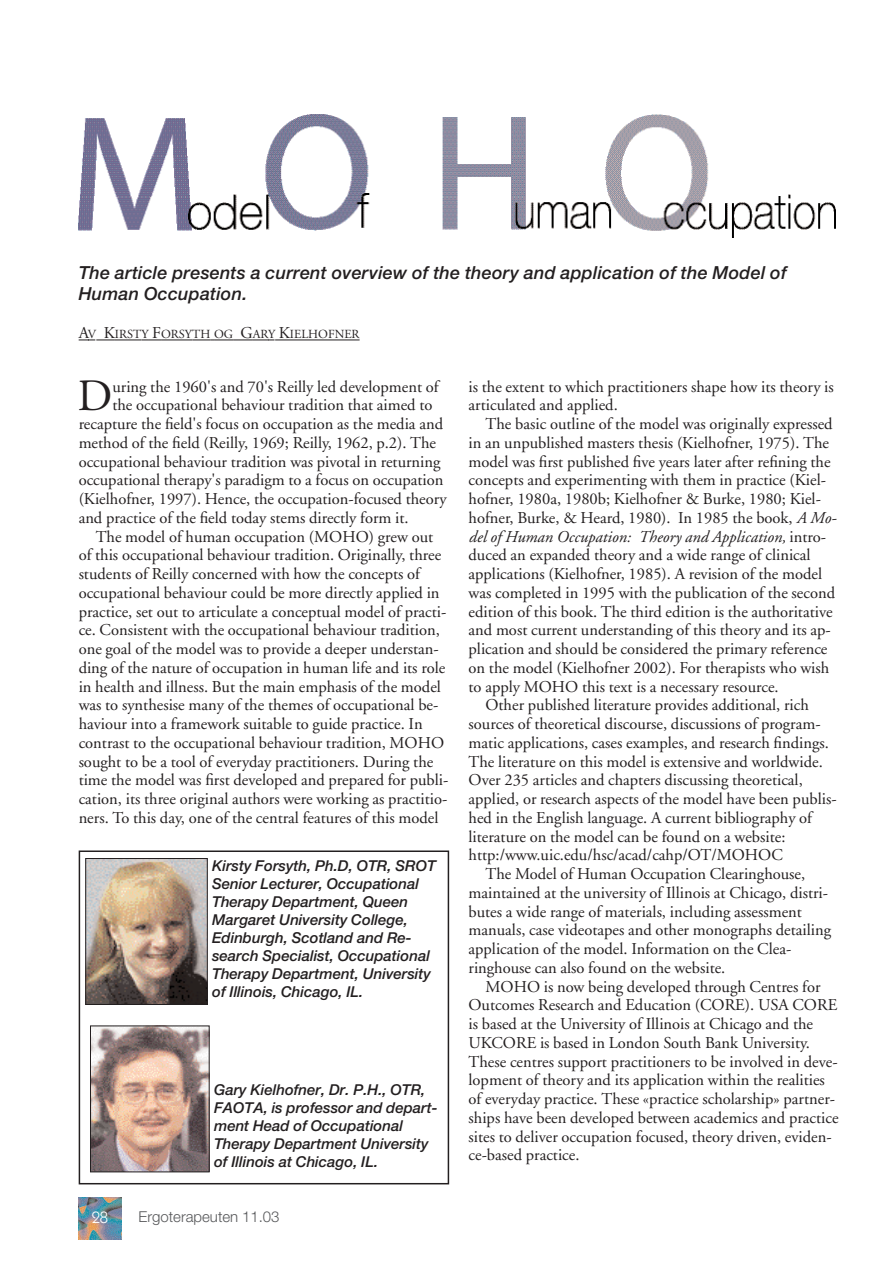
<style>
.page{position:relative;width:893px;height:1263px;background:#fff}
.page>*{position:absolute;margin:0;border:0;box-sizing:border-box;transform-origin:0 0}
.t1{font:44.7px "Adobe Garamond";color:#231f20}
.t2{font:italic 500 18px/21px "Helvetica Neue";letter-spacing:.01em;color:#231f20}
.t3{font:16.5px/18.8px "Adobe Garamond";color:#231f20}
.t4{font:italic 16.5px "Adobe Garamond";color:#231f20}
.t5{font:16.5px "Itc Kabel";color:#fff}
.t6{font:italic 500 15px/18px "Helvetica Neue";color:#231f20}
.t7{font:300 15px "Helvetica Neue";color:#57585a}
.t8{font:12.3px "Adobe Garamond";color:#231f20}
.s1{font-size:16.5px}
.s2{font-style:italic}
.s3{font-style:normal}
</style>
<div class="page">
<img style="left:79px;top:1197px;width:42px;height:43px">
<img style="left:83px;top:115px;width:624px;height:41px">
<img style="left:79px;top:156px;width:757px;height:81px">
<svg style="left:79px;top:339px;width:82px;height:1px"></svg>
<hr style="left:161px;top:339px;width:31px;height:1px;background:#231f20">
<svg style="left:192px;top:339px;width:98px;height:1px"></svg>
<hr style="left:290px;top:339px;width:70px;height:1px;background:#231f20">
<div style="left:79px;top:850px;width:370px;height:334px;border:2px solid #231f20"></div>
<img style="left:92px;top:1027px;width:116px;height:143px">
<div style="left:90px;top:1025px;width:120px;height:147px;border:1px solid #231f20"></div>
<img style="left:87px;top:860px;width:119px;height:143px">
<div style="left:85px;top:858px;width:123px;height:147px;border:1px solid #231f20"></div>
<p class="t2" style="left:79px;top:264px;width:710px">The article presents a current overview of the theory and application of the Model of<br>Human Occupation.</p>
<p class="t8" style="left:79px;top:329px;width:282px"><span class="s1">A</span>V <span class="s1">K</span>IRSTY <span class="s1">F</span>ORSYTH OG <span class="s1">G</span>ARY <span class="s1">K</span>IELHOFNER</p>
<h1 class="t1" style="left:78px;top:378px;width:36px">D</h1>
<p class="t3" style="left:112px;top:378px;width:328px">uring the 1960's and 70's Reilly led development of</p>
<p class="t3" style="left:112px;top:397px;width:322px">the occupational behaviour tradition that aimed to</p>
<p class="t3" style="left:79px;top:416px;width:366px">recapture the field's focus on occupation as the media and</p>
<p class="t3" style="left:79px;top:435px;width:359px">method of the field (Reilly, 1969; Reilly, 1962, p.2). The</p>
<p class="t3" style="left:79px;top:453px;width:363px">occupational behaviour tradition was pivotal in returning</p>
<p class="t3" style="left:79px;top:472px;width:366px">occupational therapy's paradigm to a focus on occupation</p>
<p class="t3" style="left:79px;top:491px;width:370px">(Kielhofner, 1997). Hence, the occupation-focused theory</p>
<p class="t3" style="left:79px;top:510px;width:331px">and practice of the field today stems directly form it.</p>
<p class="t3" style="left:96px;top:528px;width:339px">The model of human occupation (MOHO) grew out</p>
<p class="t3" style="left:79px;top:547px;width:364px">of this occupational behaviour tradition. Originally, three</p>
<p class="t3" style="left:79px;top:566px;width:343px">students of Reilly concerned with how the concepts of</p>
<p class="t3" style="left:79px;top:585px;width:362px">occupational behaviour could be more directly applied in</p>
<p class="t3" style="left:79px;top:603px;width:369px">practice, set out to articulate a conceptual model of practi-</p>
<p class="t3" style="left:79px;top:622px;width:363px">ce. Consistent with the occupational behaviour tradition,</p>
<p class="t3" style="left:79px;top:641px;width:362px">one goal of the model was to provide a deeper understan-</p>
<p class="t3" style="left:79px;top:660px;width:368px">ding of the nature of occupation in human life and its role</p>
<p class="t3" style="left:79px;top:678px;width:364px">in health and illness. But the main emphasis of the model</p>
<p class="t3" style="left:79px;top:697px;width:361px">was to synthesise many of the themes of occupational be-</p>
<p class="t3" style="left:79px;top:716px;width:345px">haviour into a framework suitable to guide practice. In</p>
<p class="t3" style="left:79px;top:735px;width:367px">contrast to the occupational behaviour tradition, MOHO</p>
<p class="t3" style="left:79px;top:753px;width:356px">sought to be a tool of everyday practitioners. During the</p>
<p class="t3" style="left:79px;top:772px;width:371px">time the model was first developed and prepared for publi-</p>
<p class="t3" style="left:79px;top:791px;width:370px">cation, its three original authors were working as practitio-</p>
<p class="t3" style="left:79px;top:810px;width:361px">ners. To this day, one of the central features of this model</p>
<p class="t6" style="left:212px;top:858px;width:225px">Kirsty Forsyth, Ph.D, OTR, SROT<br>Senior Lecturer, Occupational<br>Therapy Department, Queen<br>Margaret University College,<br>Edinburgh, Scotland and Re&shy;search Specialist, Occupational<br>Therapy Department, University of Illinois, Chicago, IL.</p>
<p class="t6" style="left:214px;top:1082px;width:225px">Gary Kielhofner, Dr. P.H., OTR,<br>FAOTA, is professor and depart&shy;ment Head of Occupational<br>Therapy Department University of Illinois at Chicago, IL.</p>
<p class="t5" style="left:92px;top:1211px;width:18px">28</p>
<p class="t7" style="left:139px;top:1211px;width:143px">Ergoterapeuten 11.03</p>
<p class="t3" style="left:469px;top:378px;width:367px">is the extent to which practitioners shape how its theory is articulated and applied.</p>
<p class="t3" style="left:486px;top:416px;width:349px">The basic outline of the model was originally expressed</p>
<p class="t3" style="left:469px;top:435px;width:362px">in an unpublished masters thesis (Kielhofner, 1975). The</p>
<p class="t3" style="left:469px;top:453px;width:364px">model was first published five years later after refining the</p>
<p class="t3" style="left:469px;top:472px;width:359px">concepts and experimenting with them in practice (Kiel-</p>
<p class="t3" style="left:469px;top:491px;width:354px">hofner, 1980a, 1980b; Kielhofner &amp; Burke, 1980; Kiel-</p>
<p class="t3" style="left:469px;top:510px;width:370px">hofner, Burke, &amp; Heard, 1980). In 1985 the book, <span class="s2">A Mo-</span></p>
<p class="t4" style="left:469px;top:530px;width:359px">del of Human Occupation: Theory and Application, <span class="s3">intro-</span></p>
<p class="t3" style="left:469px;top:547px;width:344px">duced an expanded theory and a wide range of clinical</p>
<p class="t3" style="left:469px;top:566px;width:355px">applications (Kielhofner, 1985). A revision of the model</p>
<p class="t3" style="left:469px;top:585px;width:368px">was completed in 1995 with the publication of the second</p>
<p class="t3" style="left:469px;top:603px;width:365px">edition of this book. The third edition is the authoritative</p>
<p class="t3" style="left:469px;top:622px;width:364px">and most current understanding of this theory and its ap-</p>
<p class="t3" style="left:469px;top:641px;width:360px">plication and should be considered the primary reference</p>
<p class="t3" style="left:469px;top:660px;width:362px">on the model (Kielhofner 2002). For therapists who wish</p>
<p class="t3" style="left:469px;top:678px;width:312px">to apply MOHO this text is a necessary resource.</p>
<p class="t3" style="left:486px;top:697px;width:325px">Other published literature provides additional, rich</p>
<p class="t3" style="left:469px;top:716px;width:354px">sources of theoretical discourse, discussions of program-</p>
<p class="t3" style="left:469px;top:735px;width:362px">matic applications, cases examples, and research findings.</p>
<p class="t3" style="left:469px;top:753px;width:356px">The literature on this model is extensive and worldwide.</p>
<p class="t3" style="left:469px;top:772px;width:336px">Over 235 articles and chapters discussing theoretical,</p>
<p class="t3" style="left:469px;top:791px;width:370px">applied, or research aspects of the model have been publis-</p>
<p class="t3" style="left:469px;top:810px;width:345px">hed in the English language. A current bibliography of</p>
<p class="t3" style="left:469px;top:828px;width:318px">literature on the model can be found on a website:</p>
<p class="t3" style="left:469px;top:847px;width:316px">http:/www.uic.edu/hsc/acad/cahp/OT/MOHOC</p>
<p class="t3" style="left:486px;top:866px;width:321px">The Model of Human Occupation Clearinghouse,</p>
<p class="t3" style="left:469px;top:885px;width:361px">maintained at the university of Illinois at Chicago, distri-</p>
<p class="t3" style="left:469px;top:903px;width:335px">butes a wide range of materials, including assessment</p>
<p class="t3" style="left:469px;top:922px;width:364px">manuals, case videotapes and other monographs detailing</p>
<p class="t3" style="left:469px;top:941px;width:324px">application of the model. Information on the Clea-</p>
<p class="t3" style="left:469px;top:960px;width:258px">ringhouse can also found on the website.</p>
<p class="t3" style="left:486px;top:978px;width:336px">MOHO is now being developed through Centres for</p>
<p class="t3" style="left:469px;top:997px;width:370px">Outcomes Research and Education (CORE). USA CORE</p>
<p class="t3" style="left:469px;top:1016px;width:346px">is based at the University of Illinois at Chicago and the</p>
<p class="t3" style="left:469px;top:1035px;width:343px">UKCORE is based in London South Bank University.</p>
<p class="t3" style="left:469px;top:1053px;width:371px">These centres support practitioners to be involved in deve-</p>
<p class="t3" style="left:469px;top:1072px;width:358px">lopment of theory and its application within the realities</p>
<p class="t3" style="left:469px;top:1091px;width:368px">of everyday practice. These «practice scholarship» partner-</p>
<p class="t3" style="left:469px;top:1110px;width:372px">ships have been developed between academics and practice</p>
<p class="t3" style="left:469px;top:1128px;width:365px">sites to deliver occupation focused, theory driven, eviden-</p>
<p class="t3" style="left:469px;top:1147px;width:112px">ce-based practice.</p>
</div>
